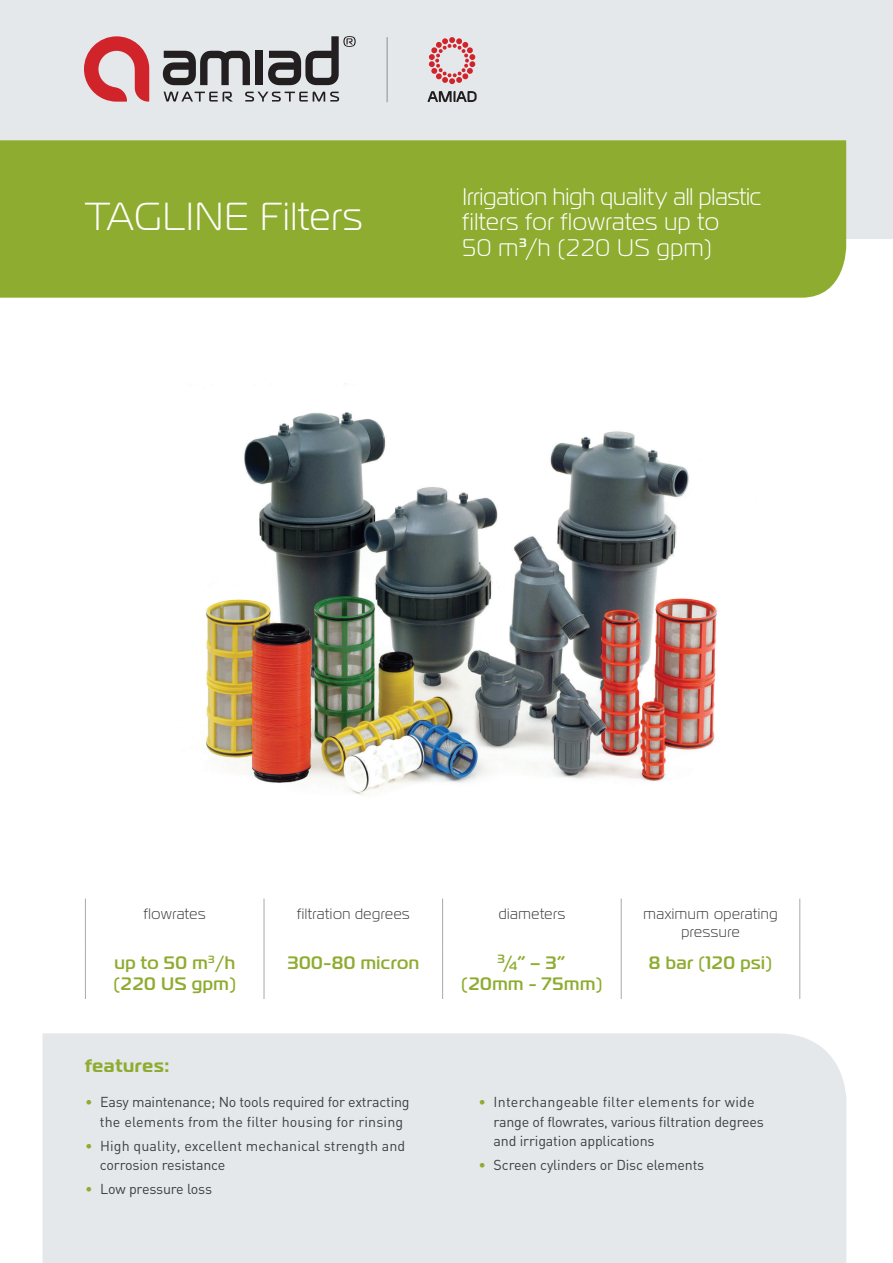
<style>
.page{position:relative;width:893px;height:1263px;background:#fff}
.page>*{position:absolute;margin:0;border:0;box-sizing:border-box;transform-origin:0 0}
.t1{font:300 39px "Magistral C";letter-spacing:.03em;color:#fff}
.t2{font:300 24px/25.5px "Magistral C";letter-spacing:.02em;color:#fff}
.t3{font:500 18px/21.6px "Magistral C";letter-spacing:.03em;color:#8eac2f}
.t4{font:700 18px "Magistral C";letter-spacing:.04em;color:#8eac2f}
.t5{font:300 15px/18px "Magistral C";letter-spacing:.04em;color:#3e3e3f;text-align:center}
.t6{font:14.25px/19.5px "DIN";letter-spacing:-.01em;color:#3e3e3f}
.t7{font:14.25px/19.5px "DIN";letter-spacing:.01em;color:#3e3e3f}
.s1{color:#8eac2f}
</style>
<div class="page">
<img style="left:206px;top:383px;width:511px;height:412px">
<div style="left:43px;top:1033px;width:803px;height:230px;background:#e5e8eb"></div>
<div style="left:0;top:0;width:893px;height:239px;background:#e5e8eb"></div>
<div style="left:0;top:140px;width:846px;height:158px;background:#8eac2f"></div>
<hr style="left:386px;top:37px;width:2px;height:65px;background:#a8a9ad">
<svg style="left:84px;top:36px;width:65px;height:66px"></svg>
<svg style="left:163px;top:51px;width:87px;height:34px"></svg>
<div style="left:256px;top:51px;width:7px;height:34px;background:#231f20"></div>
<svg style="left:268px;top:36px;width:88px;height:49px"></svg>
<svg style="left:164px;top:92px;width:69px;height:10px"></svg>
<svg style="left:245px;top:92px;width:94px;height:10px"></svg>
<svg style="left:428px;top:91px;width:49px;height:11px"></svg>
<svg style="left:429px;top:37px;width:46px;height:47px"></svg>
<hr style="left:85px;top:898px;width:1px;height:48px;background:#a8a9ad">
<hr style="left:264px;top:898px;width:1px;height:48px;background:#a8a9ad">
<hr style="left:442px;top:898px;width:1px;height:48px;background:#a8a9ad">
<hr style="left:621px;top:898px;width:1px;height:48px;background:#a8a9ad">
<hr style="left:799px;top:898px;width:1px;height:48px;background:#a8a9ad">
<hr style="left:85px;top:946px;width:1px;height:53px;background:#a8a9ad">
<hr style="left:264px;top:946px;width:1px;height:53px;background:#a8a9ad">
<hr style="left:442px;top:946px;width:1px;height:53px;background:#a8a9ad">
<hr style="left:621px;top:946px;width:1px;height:53px;background:#a8a9ad">
<hr style="left:799px;top:946px;width:1px;height:53px;background:#a8a9ad">
<h1 class="t1" style="left:85px;top:196px;width:279px">TAGLINE Filters</h1>
<h2 class="t2" style="left:462px;top:184px;width:300px">Irrigation high quality all plastic filters for flowrates up to<br>50 m<sup>3</sup>/h (220 US gpm)</h2>
<p class="t5" style="left:144px;top:905px;width:63px">flowrates</p>
<p class="t5" style="left:297px;top:905px;width:114px">filtration degrees</p>
<p class="t5" style="left:499px;top:905px;width:68px">diameters</p>
<p class="t5" style="left:643px;top:905px;width:136px">maximum operating pressure</p>
<p class="t3" style="left:113px;top:951px;width:124px">up to 50 m<sup>3</sup>/h (220 US gpm)</p>
<p class="t3" style="left:287px;top:951px;width:133px">300-80 micron</p>
<p class="t3" style="left:461px;top:951px;width:143px;text-align:center"><sup>3</sup>/<sub>4</sub>” – 3”<br>(20mm - 75mm)</p>
<p class="t3" style="left:649px;top:951px;width:125px">8 bar (120 psi)</p>
<p class="t4" style="left:85px;top:1055px;width:86px">features:</p>
<p class="t6" style="left:100px;top:1092px;width:311px;text-indent:-15px"><span class="s1">•</span> Easy maintenance; No tools required for extracting the elements from the filter housing for rinsing</p>
<p class="t7" style="left:100px;top:1135px;width:307px;text-indent:-15px"><span class="s1">•</span> High quality, excellent mechanical strength and corrosion resistance</p>
<p class="t6" style="left:85px;top:1179px;width:129px"><span class="s1">•</span> Low pressure loss</p>
<p class="t6" style="left:493px;top:1092px;width:272px;text-indent:-15px"><span class="s1">•</span> Interchangeable filter elements for wide range of flowrates, various filtration degrees and irrigation applications</p>
<p class="t6" style="left:479px;top:1155px;width:227px"><span class="s1">•</span> Screen cylinders or Disc elements</p>
</div>
